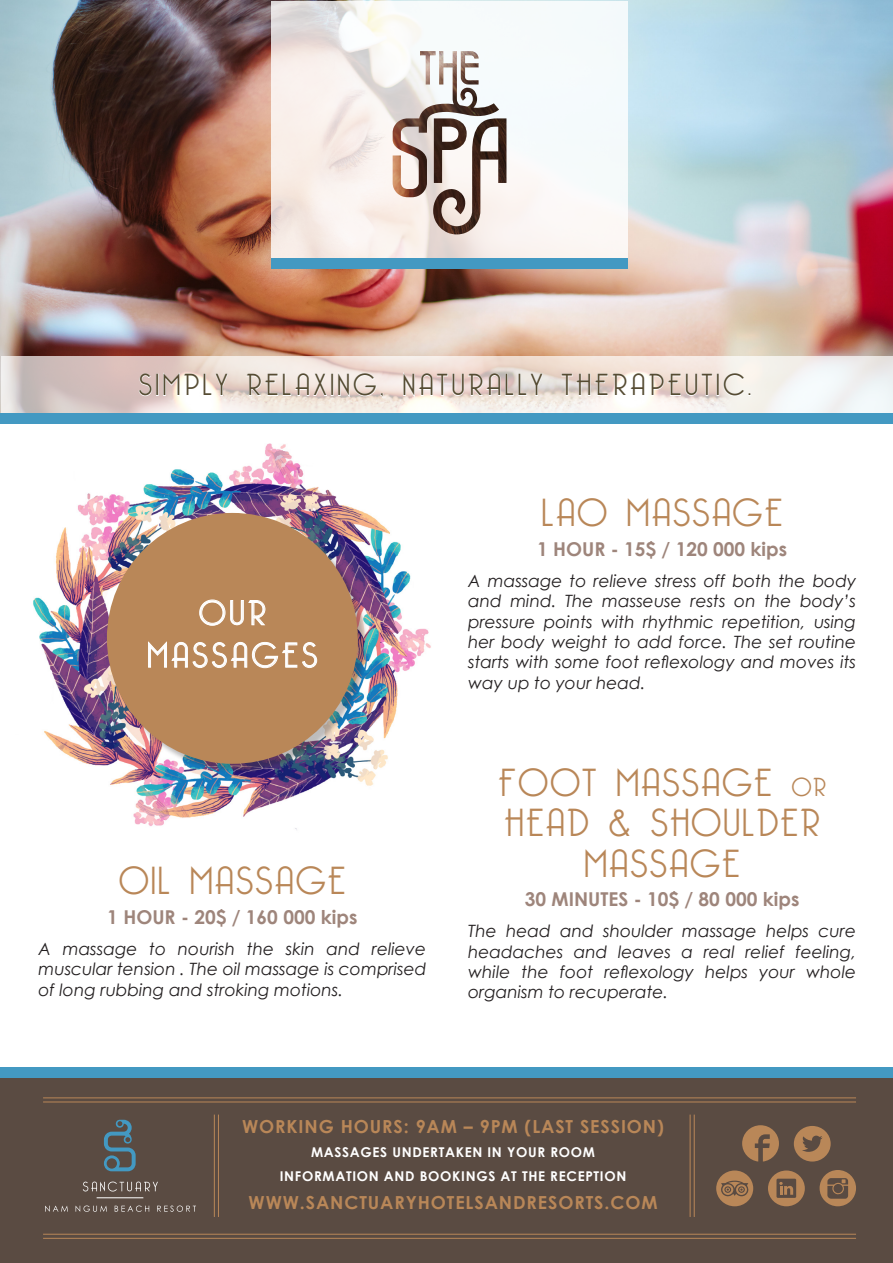
<style>
.page{position:relative;width:893px;height:1263px;background:#fff}
.page>*{position:absolute;margin:0;border:0;box-sizing:border-box;transform-origin:0 0}
.t1{font:300 38.25px/40.3px "Bellerose";letter-spacing:.06em;color:#b98758;text-align:center}
.t2{font:300 33.9px "Bellerose";letter-spacing:.12em;color:#fff}
.t3{font:300 29.7px "Bellerose";letter-spacing:.12em;color:#564c33}
.t4{font:700 19.05px "Century Gothic";color:#9e857b}
.t5{font:700 18px "Century Gothic";letter-spacing:.05em;color:#b98758}
.t6{font:italic 16.95px/20.4px "Century Gothic";color:#231f20;text-align:justify}
.t7{font:700 13.5px "Century Gothic";letter-spacing:.05em;color:#fff}
.s1{font-size:25.5px}
</style>
<div class="page">
<img style="left:33px;top:443px;width:398px;height:387px">
<img style="left:0;top:0;width:893px;height:413px">
<div style="left:0;top:1077px;width:893px;height:186px;background:#5a4b42"></div>
<div style="left:0;top:1067px;width:893px;height:10px;background:#4399c2"></div>
<hr style="left:43px;top:1097px;width:813px;height:1px;background:#b98758">
<hr style="left:43px;top:1101px;width:813px;height:1px;background:#b98758">
<hr style="left:43px;top:1234px;width:813px;height:1px;background:#b98758">
<hr style="left:43px;top:1238px;width:813px;height:1px;background:#b98758">
<hr style="left:218px;top:1114px;width:1px;height:103px;background:#b98758">
<hr style="left:214px;top:1114px;width:1px;height:103px;background:#b98758">
<hr style="left:694px;top:1114px;width:1px;height:103px;background:#b98758">
<hr style="left:690px;top:1114px;width:1px;height:103px;background:#b98758">
<svg style="left:794px;top:1126px;width:37px;height:35px"></svg>
<svg style="left:716px;top:1170px;width:37px;height:36px"></svg>
<svg style="left:768px;top:1170px;width:37px;height:36px"></svg>
<svg style="left:820px;top:1170px;width:36px;height:36px"></svg>
<svg style="left:742px;top:1125px;width:37px;height:36px"></svg>
<svg style="left:83px;top:1181px;width:75px;height:10px"></svg>
<svg style="left:45px;top:1206px;width:23px;height:5px"></svg>
<svg style="left:76px;top:1205px;width:31px;height:7px"></svg>
<svg style="left:115px;top:1205px;width:34px;height:7px"></svg>
<svg style="left:157px;top:1205px;width:39px;height:7px"></svg>
<svg style="left:104px;top:1120px;width:32px;height:51px"></svg>
<hr style="left:97px;top:1197px;width:46px;height:1px;background:#fff">
<svg style="left:271px;top:1px;width:357px;height:257px;fill:#f7f6f3"></svg>
<svg style="left:1px;top:356px;width:892px;height:57px"></svg>
<img style="left:393px;top:51px;width:106px;height:146px">
<div style="left:0;top:413px;width:893px;height:11px;background:#4399c2"></div>
<div style="left:271px;top:258px;width:357px;height:11px;background:#4399c2"></div>
<svg style="left:138px;top:373px;width:14px;height:24px"></svg>
<div style="left:156px;top:374px;width:3px;height:22px;border:1px solid #fff"></div>
<svg style="left:162px;top:372px;width:67px;height:24px"></svg>
<svg style="left:245px;top:373px;width:83px;height:23px"></svg>
<div style="left:331px;top:374px;width:2px;height:22px;border:1px solid #fff"></div>
<svg style="left:338px;top:370px;width:46px;height:30px"></svg>
<svg style="left:403px;top:370px;width:141px;height:27px"></svg>
<svg style="left:561px;top:373px;width:152px;height:23px"></svg>
<div style="left:717px;top:374px;width:2px;height:22px;border:1px solid #fff"></div>
<svg style="left:723px;top:373px;width:28px;height:24px"></svg>
<div style="left:108px;top:514px;width:261px;height:260px;background:#231f20;opacity:.3"></div>
<div style="left:107px;top:513px;width:251px;height:251px;background:#b98758;border-radius:50%"></div>
<svg style="left:199px;top:599px;width:67px;height:27px"></svg>
<svg style="left:148px;top:641px;width:170px;height:27px"></svg>
<p class="t3" style="left:139px;top:368px;width:614px">SIMPLY RELAXING, NATURALLY THERAPEUTIC.</p>
<p class="t2" style="left:199px;top:593px;width:68px">OUR</p>
<p class="t2" style="left:147px;top:636px;width:171px">MASSAGES</p>
<p class="t1" style="left:119px;top:862px;width:228px">OIL MASSAGE</p>
<p class="t4" style="left:107px;top:903px;width:252px">1 HOUR - 20$ / 160 000 kips</p>
<p class="t6" style="left:38px;top:938px;width:389px">A massage to nourish the skin and relieve muscular tension . The oil massage is comprised of long rubbing and stroking motions.</p>
<p class="t1" style="left:542px;top:494px;width:242px">LAO MASSAGE</p>
<p class="t4" style="left:537px;top:535px;width:252px">1 HOUR - 15$ / 120 000 kips</p>
<p class="t6" style="left:468px;top:570px;width:389px">A massage to relieve stress off both the body and mind. The masseuse rests on the body’s pressure points with rhythmic repetition, using her body weight to add force. The set routine starts with some foot reflexology and moves its way up to your head.</p>
<p class="t1" style="left:498px;top:764px;width:329px">FOOT MASSAGE <span class="s1">OR</span></p>
<p class="t1" style="left:504px;top:804px;width:317px">HEAD &amp; SHOULDER<br>MASSAGE</p>
<p class="t4" style="left:525px;top:885px;width:276px">30 MINUTES - 10$ / 80 000 kips</p>
<p class="t6" style="left:468px;top:921px;width:389px">The head and shoulder massage helps cure headaches and leaves a real relief feeling, while the foot reflexology helps your whole organism to recuperate.</p>
<p class="t5" style="left:242px;top:1113px;width:423px">WORKING HOURS: 9AM – 9PM (LAST SESSION)</p>
<p class="t7" style="left:311px;top:1142px;width:285px">MASSAGES UNDERTAKEN IN YOUR ROOM</p>
<p class="t7" style="left:280px;top:1166px;width:348px">INFORMATION AND BOOKINGS AT THE RECEPTION</p>
<p class="t5" style="left:249px;top:1189px;width:410px">WWW.SANCTUARYHOTELSANDRESORTS.COM</p>
</div>
